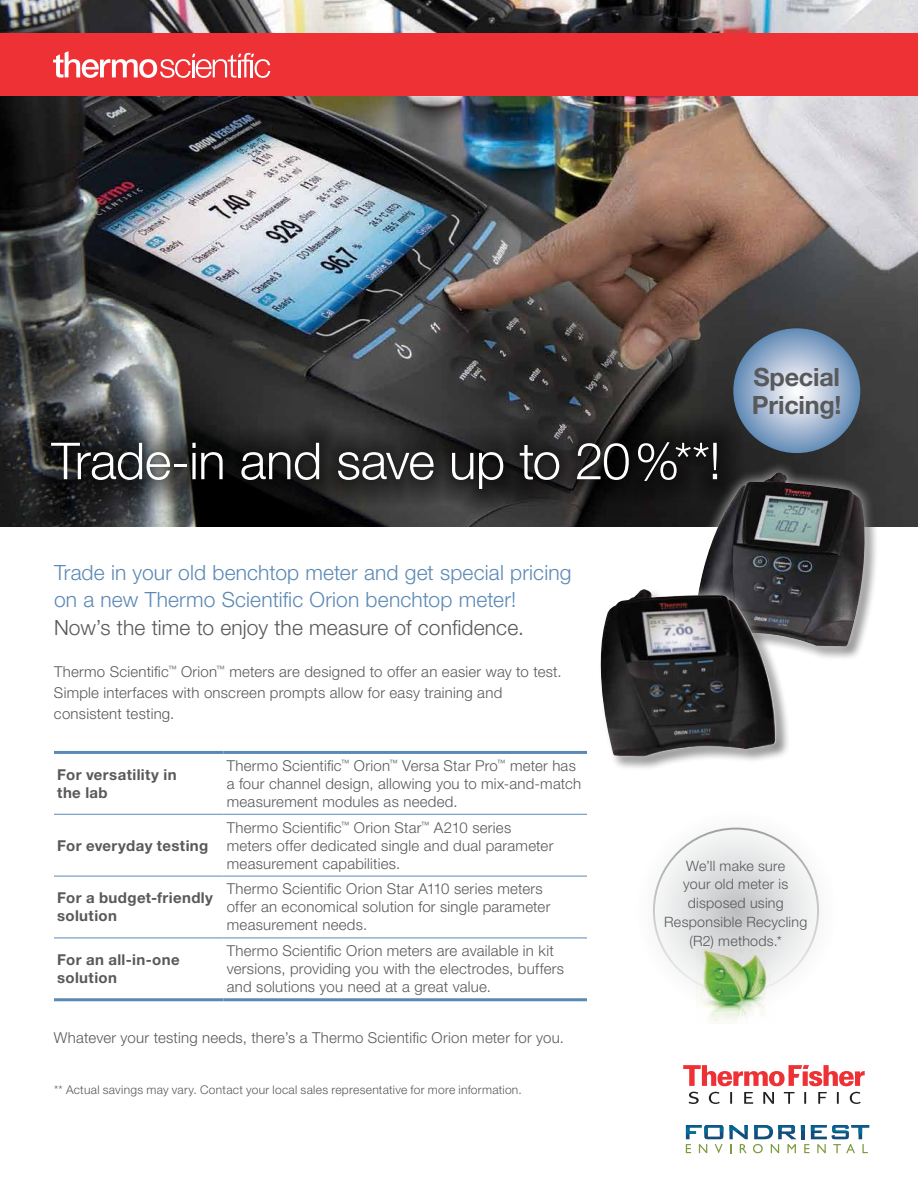
<style>
.page{position:relative;width:918px;height:1188px;background:#fff}
.page>*{position:absolute;margin:0;border:0;box-sizing:border-box;transform-origin:0 0}
.t1{font:300 51px "Helvetica Neue LT Std";letter-spacing:-.01em;color:#fff}
.t2{font:700 25.2px/28.3px "Helvetica Neue LT Std";letter-spacing:-.01em;color:#58595b}
.t3{font:300 21px/27px "Helvetica Neue LT Std";letter-spacing:.01em;color:#5b89b5}
.t4{font:300 21px "Helvetica Neue LT Std";letter-spacing:.005em;color:#58595b}
.t5{font:300 15px/18px "Helvetica Neue LT Std";letter-spacing:.015em;color:#58595b}
.t6{font:700 15px/18px "Helvetica Neue LT Std";letter-spacing:.025em;color:#58595b}
.t7{font:300 14.25px/18.8px "Helvetica Neue LT Std";letter-spacing:.015em;color:#58595b;text-align:center}
.t8{font:300 12px "Helvetica Neue LT Std";letter-spacing:.025em;color:#58595b}
</style>
<div class="page">
<img style="left:0;top:0;width:918px;height:526px">
<svg style="left:24px;top:416px;width:720px;height:101px"></svg>
<div style="left:0;top:33px;width:918px;height:63px;background:#ee3134"></div>
<svg style="left:53px;top:51px;width:217px;height:27px"></svg>
<div style="left:693px;top:471px;width:186px;height:190px;background:#000;opacity:.5"></div>
<div style="left:683px;top:461px;width:193px;height:197px;background:#fff;opacity:.75"></div>
<img style="left:695px;top:472px;width:171px;height:174px">
<svg style="left:613px;top:575px;width:176px;height:193px"></svg>
<img style="left:600px;top:589px;width:176px;height:168px">
<svg style="left:635px;top:810px;width:202px;height:201px"></svg>
<img style="left:696px;top:950px;width:79px;height:74px">
<svg style="left:683px;top:1065px;width:182px;height:21px"></svg>
<svg style="left:689px;top:1092px;width:172px;height:12px"></svg>
<svg style="left:733px;top:328px;width:127px;height:125px"></svg>
<svg style="left:54px;top:813px;width:533px;height:125px"></svg>
<hr style="left:54px;top:751px;width:170px;height:3px;background:#5b89b5">
<hr style="left:224px;top:751px;width:363px;height:3px;background:#5b89b5">
<hr style="left:54px;top:814px;width:170px;height:1px;background:#5b89b5">
<hr style="left:224px;top:814px;width:363px;height:1px;background:#5b89b5">
<hr style="left:54px;top:876px;width:170px;height:1px;background:#5b89b5">
<hr style="left:224px;top:876px;width:363px;height:1px;background:#5b89b5">
<hr style="left:54px;top:938px;width:170px;height:1px;background:#5b89b5">
<hr style="left:224px;top:938px;width:363px;height:1px;background:#5b89b5">
<hr style="left:54px;top:998px;width:170px;height:3px;background:#5b89b5">
<hr style="left:224px;top:998px;width:363px;height:3px;background:#5b89b5">
<svg style="left:686px;top:1125px;width:37px;height:28px"></svg>
<svg style="left:729px;top:1125px;width:140px;height:28px"></svg>
<h1 class="t1" style="left:51px;top:430px;width:671px">Trade-in and save up to 20 %**!</h1>
<h3 class="t3" style="left:54px;top:559px;width:519px">Trade in your old benchtop meter and get special pricing on a new Thermo Scientific Orion benchtop meter!</h3>
<h3 class="t4" style="left:54px;top:614px;width:471px">Now’s the time to enjoy the measure of confidence.</h3>
<p class="t5" style="left:54px;top:661px;width:509px;line-height:21px">Thermo Scientific<sup>™</sup> Orion<sup>™</sup> meters are designed to offer an easier way to test.<br>Simple interfaces with onscreen prompts allow for easy training and consistent testing.</p>
<h2 class="t2" style="left:752px;top:362px;width:91px">Special<br>Pricing!</h2>
<p class="t6" style="left:57px;top:765px;width:121px">For versatility in the lab</p>
<p class="t5" style="left:227px;top:756px;width:356px">Thermo Scientific<sup>™</sup> Orion<sup>™</sup> Versa Star Pro<sup>™</sup> meter has a four channel design, allowing you to mix-and-match measurement modules as needed.</p>
<p class="t6" style="left:57px;top:836px;width:153px">For everyday testing</p>
<p class="t5" style="left:227px;top:818px;width:328px">Thermo Scientific<sup>™</sup> Orion Star<sup>™</sup> A210 series meters offer dedicated single and dual parameter measurement capabilities.</p>
<p class="t6" style="left:57px;top:889px;width:157px">For a budget-friendly solution</p>
<p class="t5" style="left:227px;top:880px;width:325px">Thermo Scientific Orion Star A110 series meters offer an economical solution for single parameter measurement needs.</p>
<p class="t6" style="left:57px;top:951px;width:124px">For an all-in-one solution</p>
<p class="t5" style="left:227px;top:942px;width:339px">Thermo Scientific Orion meters are available in kit versions, providing you with the electrodes, buffers and solutions you need at a great value.</p>
<p class="t5" style="left:54px;top:1029px;width:512px">Whatever your testing needs, there’s a Thermo Scientific Orion meter for you.</p>
<p class="t8" style="left:54px;top:1082px;width:469px">** Actual savings may vary. Contact your local sales representative for more information.</p>
<p class="t7" style="left:664px;top:856px;width:145px">We’ll make sure<br>your old meter is disposed using<br>Responsible Recycling (R2) methods.*</p>
</div>
